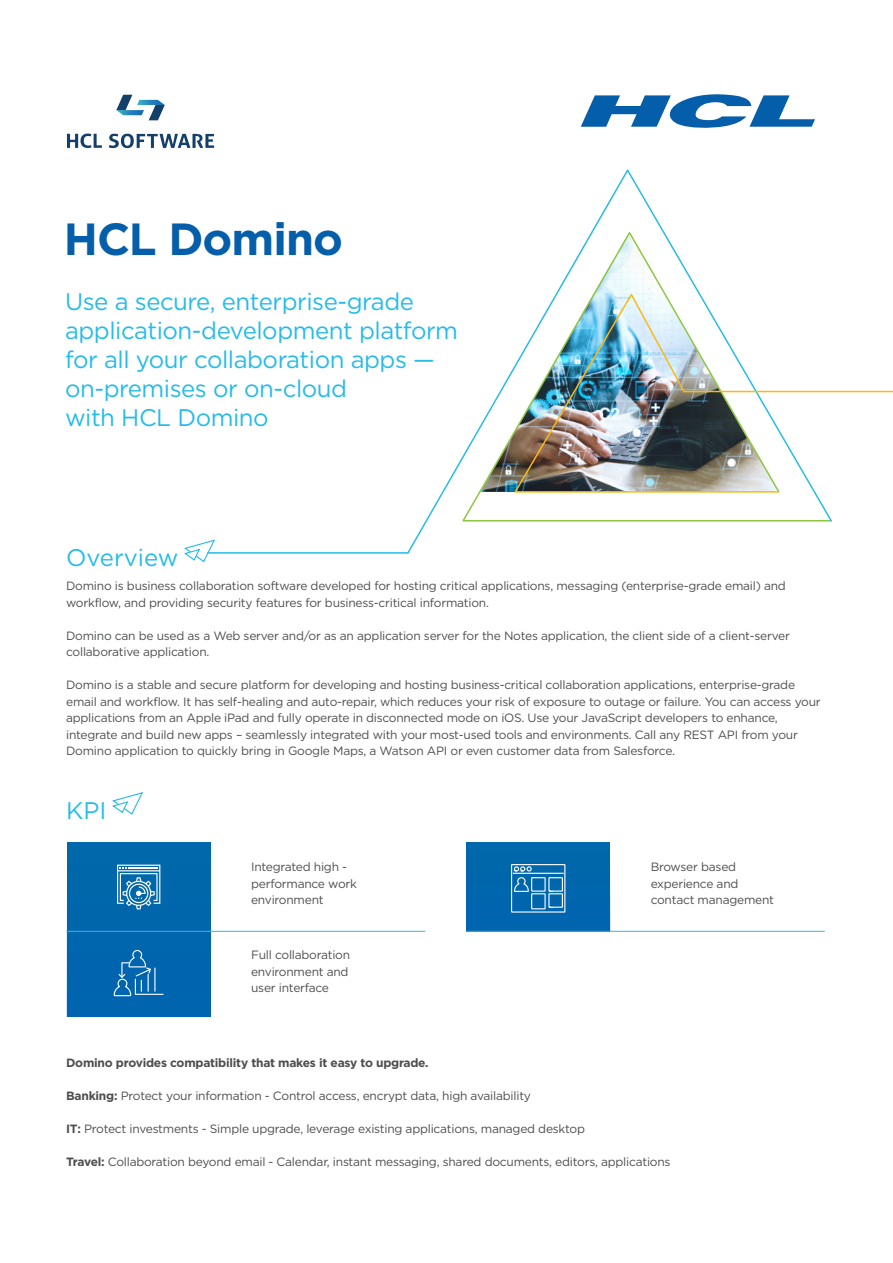
<style>
.page{position:relative;width:893px;height:1263px;background:#fff}
.page>*{position:absolute;margin:0;border:0;box-sizing:border-box;transform-origin:0 0}
.t1{font:700 45px "Gotham";letter-spacing:-.02em;color:#045ea9}
.t2{font:24px/28.8px "Gotham";letter-spacing:-.02em;color:#26bbea}
.t3{font:24px "Gotham";color:#26bbea}
.t4{font:12px/16.5px "Gotham";letter-spacing:-.02em;color:#4d4e4f}
.t5{font:12px "Gotham";letter-spacing:-.02em;color:#4d4d4f}
.t6{font:700 12px "Gotham";letter-spacing:-.02em;color:#4d4d4f}
.s1{font-weight:700}
</style>
<div class="page">
<div style="left:466px;top:842px;width:144px;height:89px;background:#0066ad"></div>
<div style="left:67px;top:842px;width:144px;height:174px;background:#0066ad"></div>
<svg style="left:407px;top:169px;width:426px;height:385px"></svg>
<hr style="left:684px;top:391px;width:209px;height:1px;background:#fdb913">
<img style="left:513px;top:291px;width:267px;height:202px">
<svg style="left:581px;top:94px;width:234px;height:34px"></svg>
<svg style="left:184px;top:539px;width:31px;height:24px"></svg>
<svg style="left:112px;top:792px;width:32px;height:23px"></svg>
<hr style="left:208px;top:552px;width:200px;height:2px;background:#26bbea">
<svg style="left:116px;top:95px;width:49px;height:25px"></svg>
<svg style="left:67px;top:134px;width:35px;height:14px"></svg>
<svg style="left:109px;top:133px;width:105px;height:15px"></svg>
<hr style="left:66px;top:931px;width:359px;height:1px;background:#26bbea">
<hr style="left:466px;top:931px;width:359px;height:1px;background:#26bbea">
<svg style="left:117px;top:865px;width:43px;height:44px"></svg>
<svg style="left:113px;top:949px;width:51px;height:48px"></svg>
<div style="left:531px;top:877px;width:15px;height:15px;border:1px solid #fff"></div>
<div style="left:531px;top:893px;width:15px;height:16px;border:1px solid #fff"></div>
<div style="left:548px;top:877px;width:15px;height:15px;border:1px solid #fff"></div>
<div style="left:548px;top:893px;width:15px;height:15px;border:1px solid #fff"></div>
<div style="left:511px;top:864px;width:54px;height:48px;border:1px solid #fff"></div>
<hr style="left:513px;top:873px;width:51px;height:1px;background:#fff">
<svg style="left:513px;top:866px;width:19px;height:26px"></svg>
<h1 class="t1" style="left:64px;top:213px;width:281px">HCL Domino</h1>
<h2 class="t2" style="left:65px;top:287px;width:395px">Use a secure, enterprise-grade application-development platform for all your collaboration apps — on-premises or on-cloud<br>with HCL Domino</h2>
<h2 class="t3" style="left:66px;top:544px;width:114px">Overview</h2>
<p class="t4" style="left:66px;top:577px;width:721px">Domino is business collaboration software developed for hosting critical applications, messaging (enterprise-grade email) and workflow, and providing security features for business-critical information.</p>
<p class="t4" style="left:66px;top:627px;width:725px">Domino can be used as a Web server and/or as an application server for the Notes application, the client side of a client-server collaborative application.</p>
<p class="t4" style="left:66px;top:676px;width:756px">Domino is a stable and secure platform for developing and hosting business-critical collaboration applications, enterprise-grade email and workflow. It has self-healing and auto-repair, which reduces your risk of exposure to outage or failure. You can access your applications from an Apple iPad and fully operate in disconnected mode on iOS. Use your JavaScript developers to enhance, integrate and build new apps – seamlessly integrated with your most-used tools and environments. Call any REST API from your Domino application to quickly bring in Google Maps, a Watson API or even customer data from Salesforce.</p>
<h2 class="t2" style="left:66px;top:795px;width:42px">KPI</h2>
<p class="t4" style="left:251px;top:859px;width:107px">Integrated high - performance work environment</p>
<p class="t4" style="left:251px;top:946px;width:101px">Full collaboration environment and user interface</p>
<p class="t4" style="left:651px;top:859px;width:125px">Browser based experience and contact management</p>
<p class="t6" style="left:66px;top:1055px;width:364px">Domino provides compatibility that makes it easy to upgrade.</p>
<p class="t5" style="left:66px;top:1089px;width:466px"><span class="s1">Banking:</span> Protect your information - Control access, encrypt data, high availability</p>
<p class="t5" style="left:66px;top:1122px;width:520px"><span class="s1">IT:</span> Protect investments - Simple upgrade, leverage existing applications, managed desktop</p>
<p class="t5" style="left:66px;top:1155px;width:606px"><span class="s1">Travel:</span> Collaboration beyond email - Calendar, instant messaging, shared documents, editors, applications</p>
</div>
